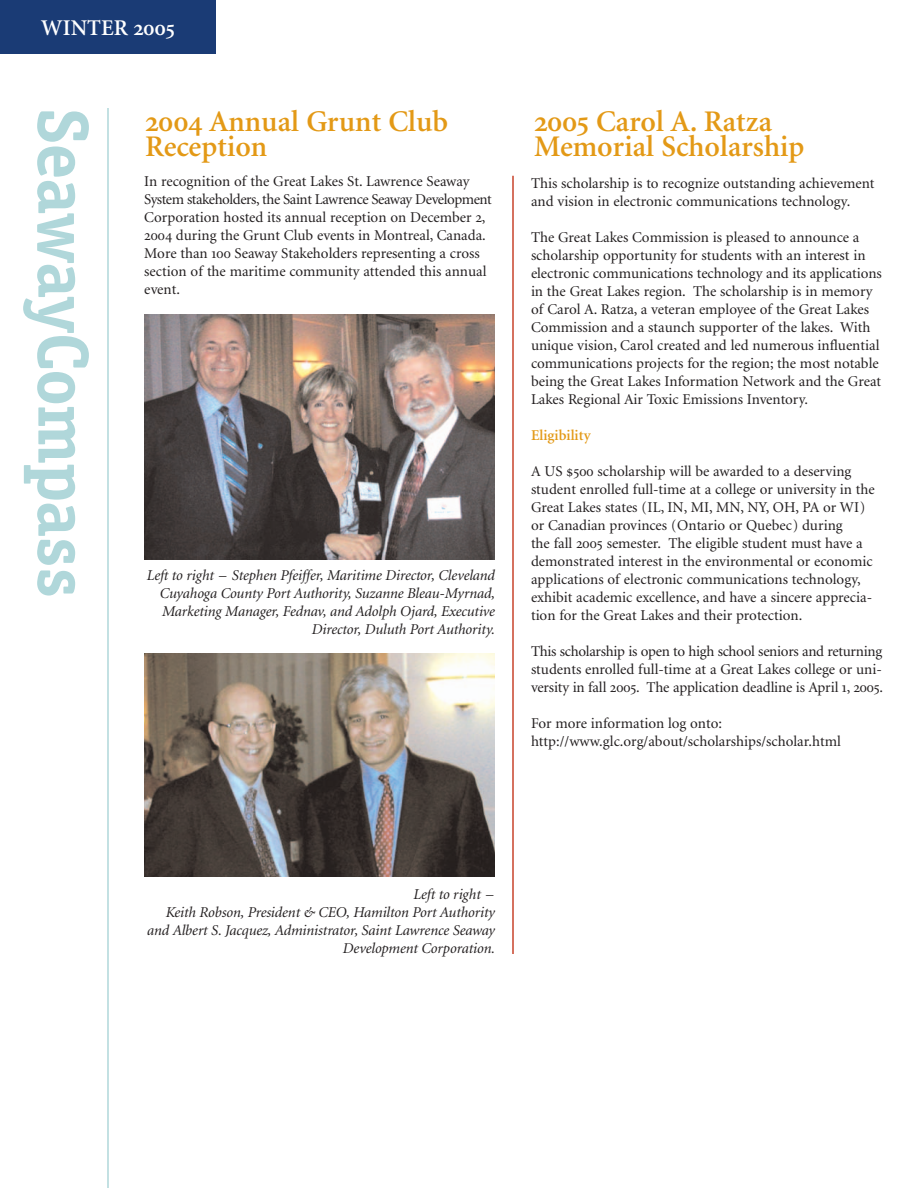
<style>
.page{position:relative;width:918px;height:1188px;background:#fff}
.page>*{position:absolute;margin:0;border:0;box-sizing:border-box;transform-origin:0 0}
.t1{font:700 72px "Officina Serif";letter-spacing:-.02em;color:#b0d7da}
.t2{font:600 30px/25.5px "Minion EDO";color:#e39916}
.t3{font:600 22.5px "Minion EDO";color:#fff}
.t4{font:15px/18px "Minion EDO";color:#231f20}
.t5{font:italic 15px/18px "Minion EDO";letter-spacing:-.01em;color:#231f20;text-align:right}
.t6{font:600 15px "Minion EDO";color:#e39916}
</style>
<div class="page">
<hr style="left:107px;top:108px;width:2px;height:1080px;background:#b0d7da">
<div style="left:0;top:0;width:216px;height:54px;background:#1a3b75"></div>
<hr style="left:512px;top:176px;width:2px;height:778px;background:#c8432b">
<img style="left:144px;top:314px;width:351px;height:245px">
<img style="left:144px;top:654px;width:351px;height:223px">
<h3 class="t3" style="left:41px;top:19px;width:135px">WINTER 2005</h3>
<h1 class="t1" style="left:90px;top:108px;width:492px;rotate:90deg">SeawayCompass</h1>
<h2 class="t2" style="left:145px;top:111px;width:305px">2004 Annual Grunt Club<br>Reception</h2>
<p class="t4" style="left:144px;top:174px;width:349px">In recognition of the Great Lakes St. Lawrence Seaway System stakeholders, the Saint Lawrence Seaway Development Corporation hosted its annual reception on December 2, 2004 during the Grunt Club events in Montreal, Canada.<br>More than 100 Seaway Stakeholders representing a cross section of the maritime community attended this annual event.</p>
<p class="t5" style="left:147px;top:567px;width:350px">Left to right – Stephen Pfeiffer, Maritime Director, Cleveland Cuyahoga County Port Authority, Suzanne Bleau-Myrnad, Marketing Manager, Fednav, and Adolph Ojard, Executive Director, Duluth Port Authority.</p>
<h2 class="t2" style="left:534px;top:111px;width:272px">2005 Carol A. Ratza<br>Memorial Scholarship</h2>
<p class="t4" style="left:531px;top:175px;width:345px">This scholarship is to recognize outstanding achievement and vision in electronic communications technology.</p>
<p class="t4" style="left:531px;top:229px;width:352px">The Great Lakes Commission is pleased to announce a scholarship opportunity for students with an interest in electronic communications technology and its applications in the Great Lakes region. The scholarship is in memory of Carol A. Ratza, a veteran employee of the Great Lakes Commission and a staunch supporter of the lakes. With unique vision, Carol created and led numerous influential communications projects for the region; the most notable being the Great Lakes Information Network and the Great Lakes Regional Air Toxic Emissions Inventory.</p>
<p class="t6" style="left:531px;top:429px;width:61px">Eligibility</p>
<p class="t4" style="left:531px;top:463px;width:345px">A US $500 scholarship will be awarded to a deserving student enrolled full-time at a college or university in the Great Lakes states (IL, IN, MI, MN, NY, OH, PA or WI) or Canadian provinces (Ontario or Quebec) during<br>the fall 2005 semester. The eligible student must have a demonstrated interest in the environmental or economic applications of electronic communications technology, exhibit academic excellence, and have a sincere apprecia&shy;tion for the Great Lakes and their protection.</p>
<p class="t4" style="left:531px;top:643px;width:354px;text-align:justify">This scholarship is open to high school seniors and returning students enrolled full-time at a Great Lakes college or uni&shy;versity in fall 2005. The application deadline is April 1, 2005.</p>
<p class="t4" style="left:531px;top:715px;width:311px">For more information log onto: http://www.glc.org/about/scholarships/scholar.html</p>
<p class="t5" style="left:147px;top:887px;width:349px">Left to right –<br>Keith Robson, President &amp; CEO, Hamilton Port Authority and Albert S. Jacquez, Administrator, Saint Lawrence Seaway Development Corporation.</p>
</div>
